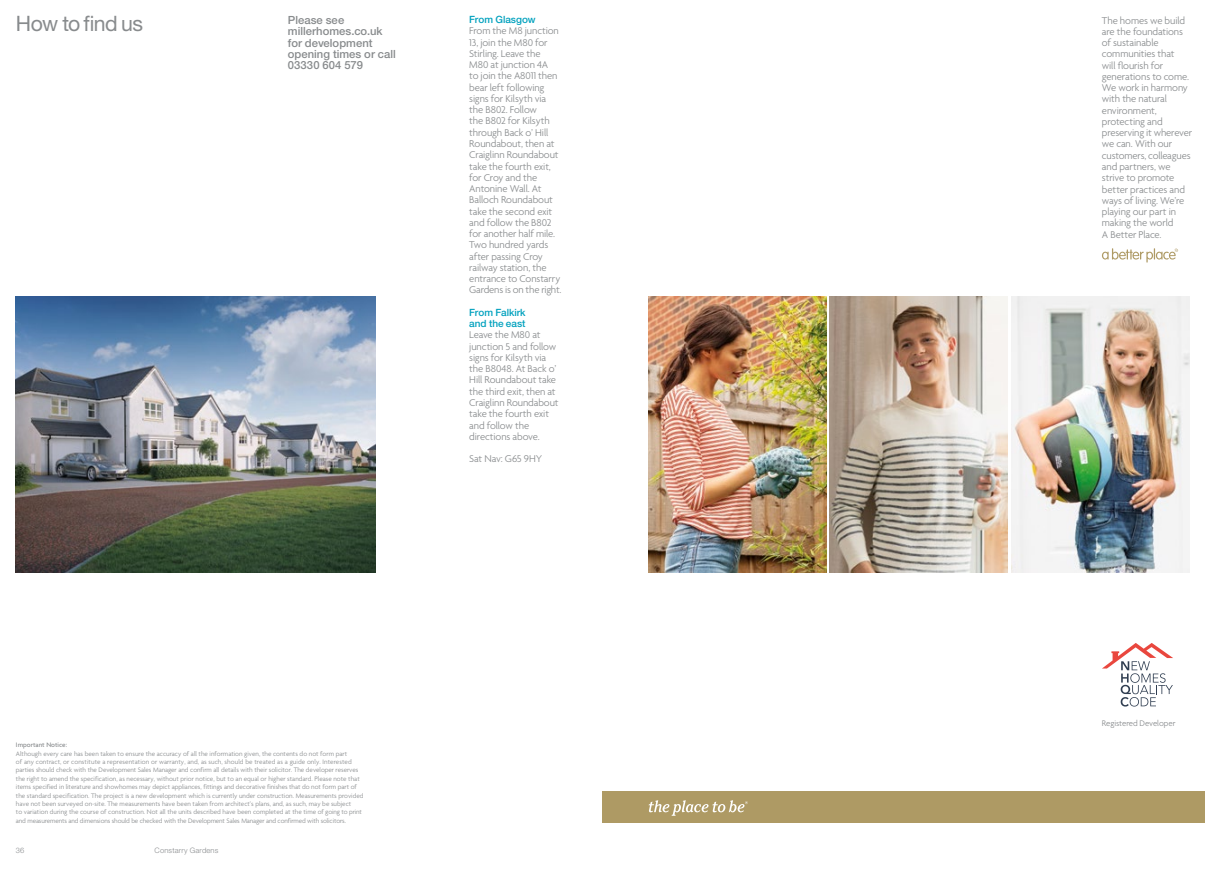
<style>
.page{position:relative;width:1205px;height:869px;background:#fff}
.page>*{position:absolute;margin:0;border:0;box-sizing:border-box;transform-origin:0 0}
.t1{font:21.25px "Helvetica Neue LT Std";letter-spacing:-.025em;color:#888b8d}
.t2{font:500 11.25px/11.2px "Helvetica Neue LT Std";color:#888b8d}
.t3{font:300 10.62px/11.2px "Agenda";letter-spacing:-.01em;color:#888b8d}
.t4{font:500 10px/11.2px "Helvetica Neue LT Std";letter-spacing:-.005em;color:#00a1be}
.t5{font:300 8.75px "Agenda";letter-spacing:-.005em;color:#888b8d}
.t6{font:300 7.5px "Helvetica Neue LT Std";letter-spacing:.025em;color:#888b8d}
.t7{font:300 7px/8.4px "Agenda";color:#888b8d}
.t8{font:500 7px "Agenda";color:#888b8d}
</style>
<div class="page">
<img style="left:1011px;top:296px;width:178px;height:276px">
<img style="left:830px;top:296px;width:177px;height:276px">
<img style="left:648px;top:296px;width:178px;height:276px">
<svg style="left:1102px;top:248px;width:76px;height:14px"></svg>
<div style="left:602px;top:790px;width:603px;height:32px;background:#ae9a64"></div>
<svg style="left:648px;top:800px;width:100px;height:15px"></svg>
<svg style="left:1102px;top:643px;width:71px;height:63px"></svg>
<img style="left:16px;top:296px;width:359px;height:276px">
<h1 class="t1" style="left:16px;top:11px;width:129px">How to find us</h1>
<h2 class="t2" style="left:288px;top:14px;width:109px">Please see millerhomes.co.uk for development opening times or call<br>03330 604 579</h2>
<h3 class="t4" style="left:469px;top:14px;width:68px">From Glasgow</h3>
<p class="t3" style="left:469px;top:26px;width:94px">From the M8 junction<br>13, join the M80 for<br>Stirling. Leave the<br>M80 at junction 4A<br>to join the A8011 then bear left following signs for Kilsyth via the B802. Follow<br>the B802 for Kilsyth through Back o’ Hill<br>Roundabout, then at<br>Craiglinn Roundabout take the fourth exit, for Croy and the<br>Antonine Wall. At<br>Balloch Roundabout take the second exit and follow the B802 for another half mile.<br>Two hundred yards after passing Croy railway station, the entrance to Constarry<br>Gardens is on the right.</p>
<h3 class="t4" style="left:469px;top:306px;width:58px">From Falkirk and the east</h3>
<h3 class="t3" style="left:469px;top:330px;width:91px">Leave the M80 at junction 5 and follow signs for Kilsyth via the B8048. At Back o’<br>Hill Roundabout take the third exit, then at<br>Craiglinn Roundabout take the fourth exit and follow the directions above.</h3>
<h3 class="t3" style="left:469px;top:453px;width:74px">Sat Nav: G65 9HY</h3>
<p class="t8" style="left:16px;top:740px;width:53px">Important Notice:</p>
<p class="t7" style="left:16px;top:749px;width:349px">Although every care has been taken to ensure the accuracy of all the information given, the contents do not form part<br>of any contract, or constitute a representation or warranty, and, as such, should be treated as a guide only. Interested parties should check with the Development Sales Manager and confirm all details with their solicitor. The developer reserves the right to amend the specification, as necessary, without prior notice, but to an equal or higher standard. Please note that items specified in literature and showhomes may depict appliances, fittings and decorative finishes that do not form part of the standard specification. The project is a new development which is currently under construction. Measurements provided have not been surveyed on-site. The measurements have been taken from architect’s plans, and, as such, may be subject<br>to variation during the course of construction. Not all the units described have been completed at the time of going to print and measurements and dimensions should be checked with the Development Sales Manager and confirmed with solicitors.</p>
<p class="t6" style="left:16px;top:845px;width:10px">36</p>
<p class="t6" style="left:155px;top:845px;width:65px">Constarry Gardens</p>
<p class="t3" style="left:1102px;top:15px;width:92px">The homes we build are the foundations of sustainable communities that<br>will flourish for generations to come.<br>We work in harmony with the natural environment, protecting and preserving it wherever we can. With our customers, colleagues and partners, we strive to promote better practices and ways of living. We’re playing our part in making the world<br>A Better Place.</p>
<p class="t5" style="left:1102px;top:718px;width:75px">Registered Developer</p>
</div>
